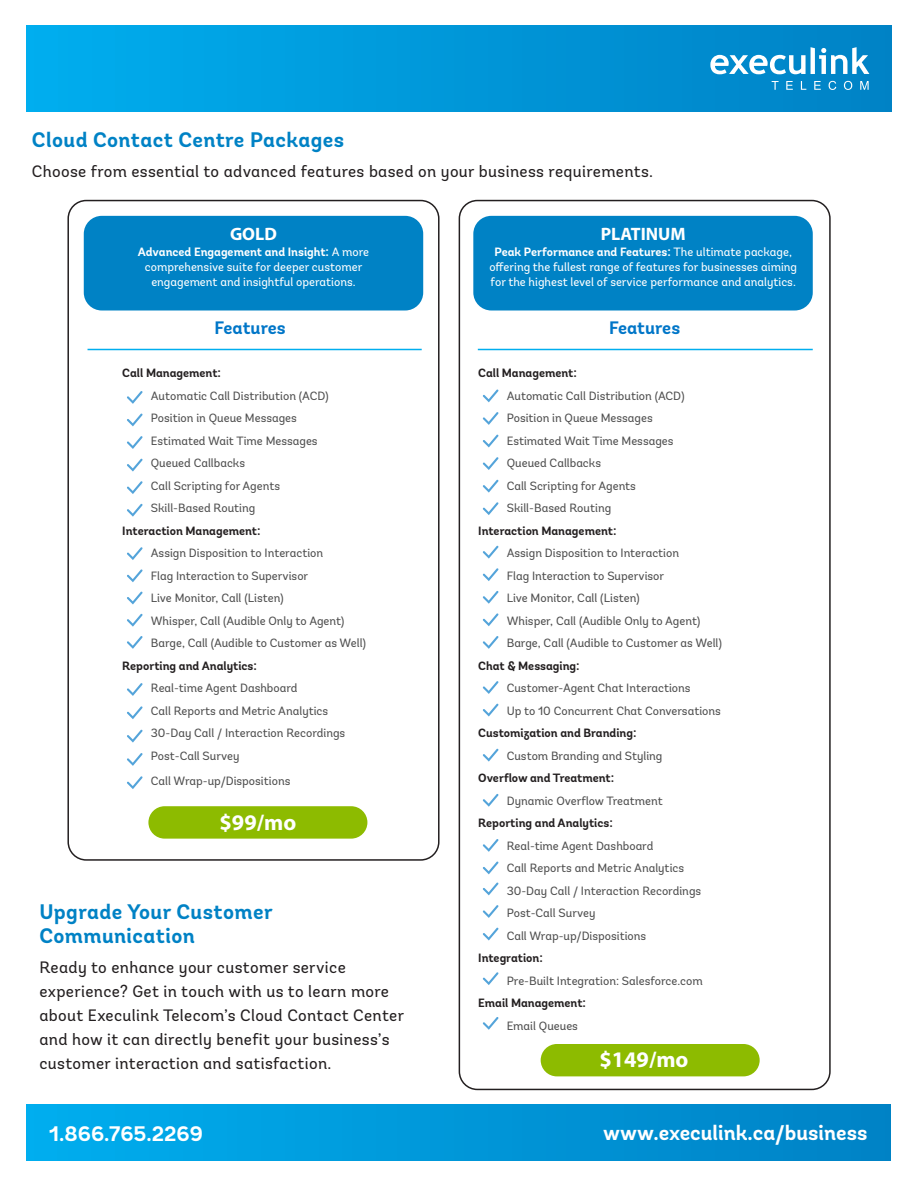
<style>
.page{position:relative;width:918px;height:1188px;background:#fff}
.page>*{position:absolute;margin:0;border:0;box-sizing:border-box;transform-origin:0 0}
.Subtitle_Copy{font:700 22.35px "Myriad Pro";color:#fff}
.NEW{font:700 21px/24px "Andes";letter-spacing:.02em;color:#0082c5}
.t1{font:700 21px "Andes";color:#fff}
.Subtitle_Copy-2{font:700 18px "Andes";color:#0076c8}
.Subtitle_Copy-3{font:700 18px "Myriad Pro";color:#fff}
.NEW-2{font:16.5px/24px "Andes";letter-spacing:.02em;color:#231f20}
.Subtitle_Copy-4{font:12px "Andes";color:#4f4f4f}
.Subtitle_Copy-5{font:12px/15px "Andes";color:#fff;text-align:center}
.Subtitle_Copy-6{font:700 12px "Andes";color:#231f20}
.s1{font-weight:700}
</style>
<div class="page">
<div style="left:26px;top:1105px;width:865px;height:56px;background:linear-gradient(to right,#00adee,#0082c5)"></div>
<div style="left:27px;top:26px;width:864px;height:86px;background:linear-gradient(to right,#00adee,#0082c5)"></div>
<svg style="left:710px;top:47px;width:159px;height:27px"></svg>
<svg style="left:772px;top:81px;width:7px;height:9px"></svg>
<svg style="left:786px;top:81px;width:7px;height:9px"></svg>
<svg style="left:801px;top:81px;width:5px;height:9px"></svg>
<svg style="left:814px;top:81px;width:7px;height:9px"></svg>
<svg style="left:829px;top:81px;width:7px;height:9px"></svg>
<svg style="left:844px;top:81px;width:8px;height:9px"></svg>
<svg style="left:860px;top:81px;width:9px;height:9px"></svg>
<svg style="left:483px;top:389px;width:16px;height:13px"></svg>
<svg style="left:483px;top:546px;width:16px;height:13px"></svg>
<svg style="left:483px;top:681px;width:16px;height:13px"></svg>
<svg style="left:483px;top:480px;width:16px;height:13px"></svg>
<svg style="left:483px;top:636px;width:16px;height:13px"></svg>
<svg style="left:483px;top:928px;width:16px;height:13px"></svg>
<svg style="left:483px;top:794px;width:16px;height:13px"></svg>
<svg style="left:483px;top:435px;width:16px;height:12px"></svg>
<svg style="left:483px;top:591px;width:16px;height:13px"></svg>
<svg style="left:483px;top:882px;width:16px;height:13px"></svg>
<svg style="left:483px;top:861px;width:16px;height:13px"></svg>
<svg style="left:483px;top:749px;width:16px;height:13px"></svg>
<svg style="left:483px;top:412px;width:16px;height:13px"></svg>
<svg style="left:483px;top:568px;width:16px;height:13px"></svg>
<svg style="left:483px;top:839px;width:16px;height:13px"></svg>
<svg style="left:483px;top:704px;width:16px;height:13px"></svg>
<svg style="left:483px;top:502px;width:16px;height:13px"></svg>
<svg style="left:483px;top:457px;width:16px;height:13px"></svg>
<svg style="left:483px;top:613px;width:16px;height:13px"></svg>
<svg style="left:483px;top:905px;width:16px;height:13px"></svg>
<svg style="left:483px;top:972px;width:16px;height:13px"></svg>
<svg style="left:483px;top:1017px;width:16px;height:13px"></svg>
<div style="left:459px;top:200px;width:372px;height:890px;border:2px solid #231f20;border-radius:18px"></div>
<div style="left:473px;top:216px;width:340px;height:95px;background:#0082c5;border-radius:18px"></div>
<div style="left:541px;top:1044px;width:219px;height:32px;background:#8dbb00;border-radius:16px"></div>
<hr style="left:478px;top:349px;width:335px;height:1px;background:#00aeef">
<svg style="left:127px;top:391px;width:16px;height:13px"></svg>
<svg style="left:127px;top:547px;width:16px;height:13px"></svg>
<svg style="left:127px;top:683px;width:16px;height:13px"></svg>
<svg style="left:127px;top:481px;width:16px;height:13px"></svg>
<svg style="left:127px;top:636px;width:16px;height:13px"></svg>
<svg style="left:127px;top:776px;width:16px;height:13px"></svg>
<svg style="left:127px;top:436px;width:16px;height:13px"></svg>
<svg style="left:127px;top:592px;width:16px;height:12px"></svg>
<svg style="left:127px;top:730px;width:16px;height:13px"></svg>
<svg style="left:127px;top:413px;width:16px;height:13px"></svg>
<svg style="left:127px;top:569px;width:16px;height:13px"></svg>
<svg style="left:127px;top:706px;width:16px;height:13px"></svg>
<svg style="left:127px;top:504px;width:16px;height:13px"></svg>
<svg style="left:127px;top:459px;width:16px;height:13px"></svg>
<svg style="left:127px;top:614px;width:16px;height:13px"></svg>
<svg style="left:127px;top:753px;width:16px;height:13px"></svg>
<div style="left:84px;top:216px;width:339px;height:95px;background:#0082c5;border-radius:18px"></div>
<div style="left:148px;top:806px;width:219px;height:33px;background:#8dbb00;border-radius:16px"></div>
<hr style="left:88px;top:349px;width:334px;height:1px;background:#00aeef">
<div style="left:67px;top:200px;width:373px;height:661px;border:2px solid #231f20;border-radius:18px"></div>
<p class="NEW" style="left:32px;top:128px;width:314px">Cloud Contact Centre Packages</p>
<p class="NEW-2" style="left:32px;top:159px;width:623px">Choose from essential to advanced features based on your business requirements.</p>
<p class="Subtitle_Copy-3" style="left:230px;top:222px;width:48px">GOLD</p>
<p class="Subtitle_Copy-5" style="left:138px;top:245px;width:233px"><span class="s1">Advanced Engagement and Insight:</span> A more comprehensive suite for deeper customer engagement and insightful operations.</p>
<p class="Subtitle_Copy-2" style="left:215px;top:317px;width:73px">Features</p>
<p class="Subtitle_Copy-6" style="left:122px;top:366px;width:100px">Call Management:</p>
<p class="Subtitle_Copy-4" style="left:151px;top:388px;width:179px">Automatic Call Distribution (ACD)</p>
<p class="Subtitle_Copy-4" style="left:151px;top:411px;width:148px">Position in Queue Messages</p>
<p class="Subtitle_Copy-4" style="left:151px;top:433px;width:168px">Estimated Wait Time Messages</p>
<p class="Subtitle_Copy-4" style="left:151px;top:456px;width:96px">Queued Callbacks</p>
<p class="Subtitle_Copy-4" style="left:151px;top:478px;width:131px">Call Scripting for Agents</p>
<p class="Subtitle_Copy-4" style="left:151px;top:501px;width:106px">Skill-Based Routing</p>
<p class="Subtitle_Copy-6" style="left:122px;top:523px;width:140px">Interaction Management:</p>
<p class="Subtitle_Copy-4" style="left:151px;top:546px;width:174px">Assign Disposition to Interaction</p>
<p class="Subtitle_Copy-4" style="left:151px;top:568px;width:159px">Flag Interaction to Supervisor</p>
<p class="Subtitle_Copy-4" style="left:151px;top:591px;width:134px">Live Monitor, Call (Listen)</p>
<p class="Subtitle_Copy-4" style="left:151px;top:613px;width:195px">Whisper, Call (Audible Only to Agent)</p>
<p class="Subtitle_Copy-4" style="left:151px;top:636px;width:217px">Barge, Call (Audible to Customer as Well)</p>
<p class="Subtitle_Copy-6" style="left:122px;top:658px;width:136px">Reporting and Analytics:</p>
<p class="Subtitle_Copy-4" style="left:151px;top:681px;width:148px">Real-time Agent Dashboard</p>
<p class="Subtitle_Copy-4" style="left:151px;top:703px;width:179px">Call Reports and Metric Analytics</p>
<p class="Subtitle_Copy-4" style="left:151px;top:726px;width:196px">30-Day Call / Interaction Recordings</p>
<p class="Subtitle_Copy-4" style="left:151px;top:748px;width:90px">Post-Call Survey</p>
<p class="Subtitle_Copy-4" style="left:151px;top:774px;width:141px">Call Wrap-up/Dispositions</p>
<p class="Subtitle_Copy" style="left:220px;top:808px;width:78px">$99/mo</p>
<p class="NEW" style="left:39px;top:900px;width:235px">Upgrade Your Customer<br>Communication</p>
<p class="NEW-2" style="left:39px;top:955px;width:366px">Ready to enhance your customer service experience? Get in touch with us to learn more about Execulink Telecom’s Cloud Contact Center and how it can directly benefit your business’s customer interaction and satisfaction.</p>
<p class="Subtitle_Copy-3" style="left:601px;top:222px;width:86px">PLATINUM</p>
<p class="Subtitle_Copy-5" style="left:489px;top:245px;width:309px"><span class="s1">Peak Performance and Features:</span> The ultimate package, offering the fullest range of features for businesses aiming for the highest level of service performance and analytics.</p>
<p class="Subtitle_Copy-2" style="left:609px;top:317px;width:73px">Features</p>
<p class="Subtitle_Copy-6" style="left:478px;top:366px;width:100px">Call Management:</p>
<p class="Subtitle_Copy-4" style="left:507px;top:388px;width:179px">Automatic Call Distribution (ACD)</p>
<p class="Subtitle_Copy-4" style="left:507px;top:411px;width:148px">Position in Queue Messages</p>
<p class="Subtitle_Copy-4" style="left:507px;top:433px;width:168px">Estimated Wait Time Messages</p>
<p class="Subtitle_Copy-4" style="left:507px;top:456px;width:96px">Queued Callbacks</p>
<p class="Subtitle_Copy-4" style="left:507px;top:478px;width:131px">Call Scripting for Agents</p>
<p class="Subtitle_Copy-4" style="left:507px;top:501px;width:106px">Skill-Based Routing</p>
<p class="Subtitle_Copy-6" style="left:478px;top:523px;width:140px">Interaction Management:</p>
<p class="Subtitle_Copy-4" style="left:507px;top:546px;width:174px">Assign Disposition to Interaction</p>
<p class="Subtitle_Copy-4" style="left:507px;top:568px;width:159px">Flag Interaction to Supervisor</p>
<p class="Subtitle_Copy-4" style="left:507px;top:591px;width:134px">Live Monitor, Call (Listen)</p>
<p class="Subtitle_Copy-4" style="left:507px;top:613px;width:195px">Whisper, Call (Audible Only to Agent)</p>
<p class="Subtitle_Copy-4" style="left:507px;top:636px;width:217px">Barge, Call (Audible to Customer as Well)</p>
<p class="Subtitle_Copy-6" style="left:478px;top:658px;width:103px">Chat &amp; Messaging:</p>
<p class="Subtitle_Copy-4" style="left:507px;top:681px;width:185px">Customer-Agent Chat Interactions</p>
<p class="Subtitle_Copy-4" style="left:507px;top:703px;width:216px">Up to 10 Concurrent Chat Conversations</p>
<p class="Subtitle_Copy-6" style="left:478px;top:726px;width:160px">Customization and Branding:</p>
<p class="Subtitle_Copy-4" style="left:507px;top:748px;width:157px">Custom Branding and Styling</p>
<p class="Subtitle_Copy-6" style="left:478px;top:771px;width:138px">Overflow and Treatment:</p>
<p class="Subtitle_Copy-4" style="left:507px;top:793px;width:158px">Dynamic Overflow Treatment</p>
<p class="Subtitle_Copy-6" style="left:478px;top:816px;width:136px">Reporting and Analytics:</p>
<p class="Subtitle_Copy-4" style="left:507px;top:838px;width:148px">Real-time Agent Dashboard</p>
<p class="Subtitle_Copy-4" style="left:507px;top:861px;width:179px">Call Reports and Metric Analytics</p>
<p class="Subtitle_Copy-4" style="left:507px;top:883px;width:196px">30-Day Call / Interaction Recordings</p>
<p class="Subtitle_Copy-4" style="left:507px;top:906px;width:90px">Post-Call Survey</p>
<p class="Subtitle_Copy-4" style="left:507px;top:928px;width:141px">Call Wrap-up/Dispositions</p>
<p class="Subtitle_Copy-6" style="left:478px;top:951px;width:66px">Integration:</p>
<p class="Subtitle_Copy-4" style="left:507px;top:973px;width:198px">Pre-Built Integration: Salesforce.com</p>
<p class="Subtitle_Copy-6" style="left:478px;top:996px;width:109px">Email Management:</p>
<p class="Subtitle_Copy-4" style="left:507px;top:1018px;width:73px">Email Queues</p>
<p class="Subtitle_Copy" style="left:599px;top:1045px;width:91px">$149/mo</p>
<p class="t1" style="left:49px;top:1120px;width:155px">1.866.765.2269</p>
<p class="t1" style="left:603px;top:1120px;width:266px">www.execulink.ca/business</p>
</div>
